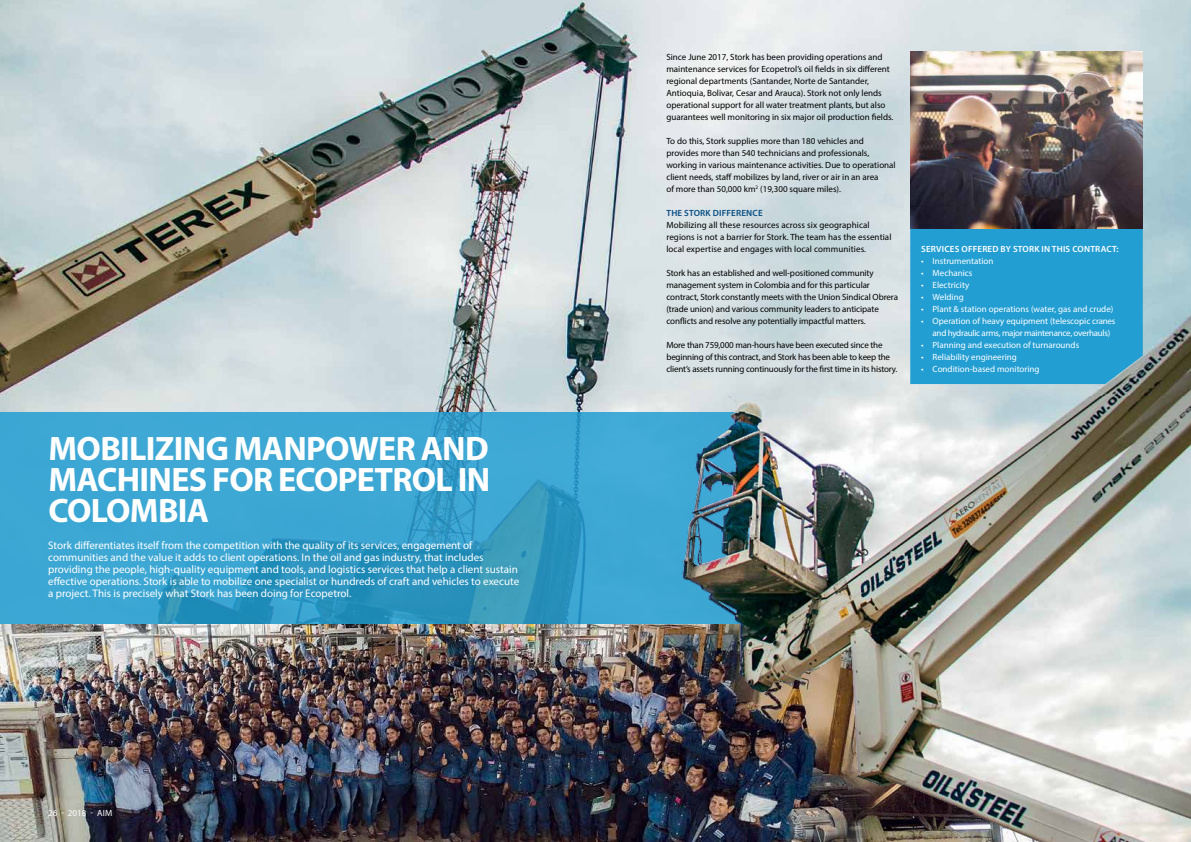
<style>
.page{position:relative;width:1191px;height:842px;background:#fff}
.page>*{position:absolute;margin:0;border:0;box-sizing:border-box;transform-origin:0 0}
.t1{font:700 34px "Myriad Pro";letter-spacing:-.02em;color:#fff}
.t2{font:11px/12px "Myriad Pro";color:#fff}
.t3{font:9px/12px "Myriad Pro";color:#000}
.t4{font:9px "Myriad Pro";color:#fff}
.t5{font:9px/12px "Myriad Pro";letter-spacing:-.02em;color:#000}
.t6{font:9px/12px "Myriad Pro";letter-spacing:-.03em;color:#fff}
.t7{font:600 9px "Myriad Pro";letter-spacing:.02em;color:#fff}
.t8{font:600 9px "Myriad Pro";letter-spacing:.02em;color:#054d83}
</style>
<div class="page">
<img style="left:0;top:0;width:1191px;height:412px">
<div style="left:910px;top:228px;width:232px;height:156px;background:#229ed3"></div>
<img style="left:0;top:624px;width:595px;height:218px">
<img style="left:910px;top:52px;width:232px;height:176px">
<svg style="left:0;top:412px;width:595px;height:212px;background:#37a1cd"></svg>
<img style="left:595px;top:396px;width:596px;height:446px">
<h1 class="t1" style="left:49px;top:426px;width:115px">MOBI LIZING</h1>
<h1 class="t1" style="left:234px;top:426px;width:25px">MAN</h1>
<h1 class="t1" style="left:306px;top:426px;width:43px">POWER</h1>
<h1 class="t1" style="left:421px;top:426px;width:24px">AND</h1>
<h1 class="t1" style="left:49px;top:457px;width:21px">MACHINE</h1>
<h1 class="t1" style="left:189px;top:457px;width:188px">S FOR ECOPETRO</h1>
<h1 class="t1" style="left:435px;top:457px;width:38px">L IN</h1>
<h1 class="t1" style="left:49px;top:488px;width:79px">CO LOMBIA</h1>
<p class="t2" style="left:48px;top:539px;width:472px">Stork differentiates itself from the competition with the quality of its services, engagement of communities and the value it adds to client operations. In the oil and gas industry, that includes providing the people, high-quality equipment and tools, and logistics services that help a client sustain effective operations. Stork is able to mobilize one specialist or hundreds of craft and vehicles to execute a project. This is precisely what Stork has been doing for Ecopetrol.</p>
<p class="t4" style="left:48px;top:807px;width:66px">26 - 2018 - AIM</p>
<p class="t3" style="left:666px;top:51px;width:228px">Since June 2017, Stork has been providing operations and maintenance services for Ecopetrol’s oil fields in six different regional departments (Santander, Norte de Santander, Antioquia, Bolivar, Cesar and Arauca). Stork not only lends operational support for all water treatment plants, but also guarantees well monitoring in six major oil production fields.</p>
<p class="t3" style="left:666px;top:135px;width:231px">To do this, Stork supplies more than 180 vehicles and provides more than 540 technicians and professionals, working in various maintenance activities. Due to operational client needs, staff mobilizes by land, river or air in an area<br>of more than 50,000 km<sup>2</sup> (19,300 square miles).</p>
<p class="t8" style="left:666px;top:207px;width:98px">TH E STORK DIFFERENCE</p>
<p class="t3" style="left:666px;top:219px;width:227px">Mobilizing all these resources across six geographical regions is not a barrier for Stork. The team has the essential local expertise and engages with local communities.</p>
<p class="t3" style="left:666px;top:267px;width:233px">Stork has an established and well-positioned community management system in Colombia and for this particular contract, Stork constantly meets with the Union Sindical Obrera (trade union) and various community leaders to anticipate conflicts and resolve any potentially impactful matters.</p>
<p class="t5" style="left:666px;top:339px;width:232px">More than 759,000 man-hours have been executed since the beginning of this contract, and Stork has been able to keep the client’s assets running continuously for the first time in its history.</p>
<p class="t7" style="left:921px;top:243px;width:199px">SERVICES OFFERED BY STORK IN THIS CONTRACT:</p>
<p class="t4" style="left:921px;top:255px;width:74px">• Instrumentation</p>
<p class="t4" style="left:921px;top:267px;width:53px">• Mechanics</p>
<p class="t4" style="left:921px;top:279px;width:50px">• Electricity</p>
<p class="t4" style="left:921px;top:291px;width:44px">• Welding</p>
<p class="t4" style="left:921px;top:303px;width:194px">• Plant &amp; station operations (water, gas and crude)</p>
<p class="t6" style="left:932px;top:315px;width:184px;text-indent:-11px">• Operation of heavy equipment (telescopic cranes and hydraulic arms, major maintenance, overhauls)</p>
<p class="t4" style="left:921px;top:339px;width:159px">• Planning and execution of turnarounds</p>
<p class="t4" style="left:921px;top:351px;width:97px">• Reliability engineering</p>
<p class="t4" style="left:921px;top:363px;width:120px">• Condition-based monitoring</p>
</div>
